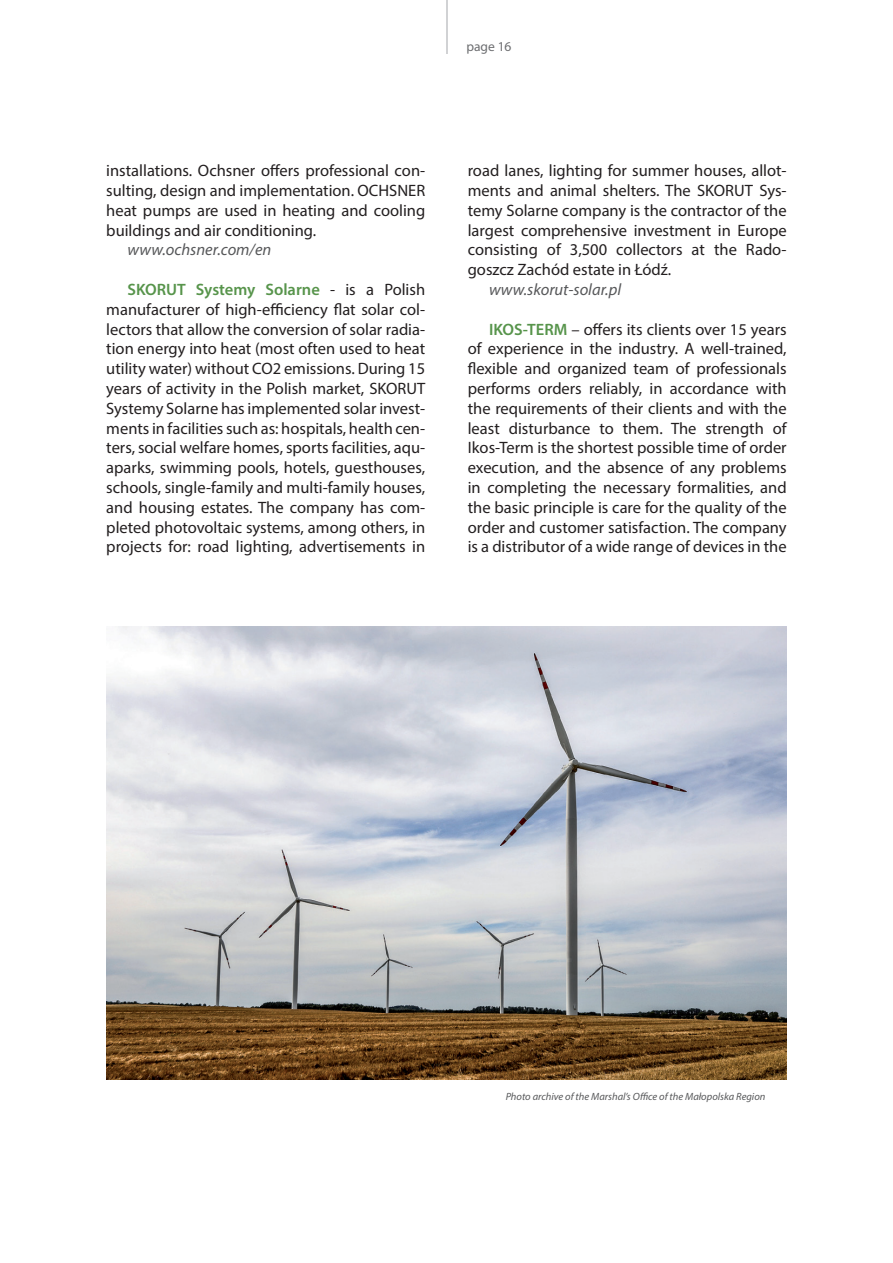
<style>
.page{position:relative;width:893px;height:1263px;background:#fff}
.page>*{position:absolute;margin:0;border:0;box-sizing:border-box;transform-origin:0 0}
.t1{font:16.5px/19.8px "Myriad Pro";color:#231f20;text-align:justify}
.t2{font:italic 16.5px "Myriad Pro";color:#57585a}
.t3{font:13.5px "Myriad Pro";color:#6c6d70}
.t4{font:italic 10.5px "Myriad Pro";color:#57585a}
.s1{font-weight:600;color:#57944b}
</style>
<div class="page">
<hr style="left:446px;top:0;width:2px;height:54px;background:#d1d2d4">
<img style="left:106px;top:626px;width:681px;height:453px">
<p class="t3" style="left:466px;top:38px;width:47px">page 16</p>
<p class="t1" style="left:106px;top:160px;width:320px">installations. Ochsner offers professional con&shy;sulting, design and implementation. OCHSNER heat pumps are used in heating and cooling buildings and air conditioning.</p>
<p class="t2" style="left:128px;top:240px;width:145px">www.ochsner.com/en</p>
<p class="t1" style="left:106px;top:279px;width:320px;text-indent:21px"><span class="s1">SKORUT Systemy Solarne</span> - is a Polish manufacturer of high-efficiency flat solar col&shy;lectors that allow the conversion of solar radia&shy;tion energy into heat (most often used to heat utility water) without CO2 emissions. During 15 years of activity in the Polish market, SKORUT Systemy Solarne has implemented solar invest&shy;ments in facilities such as: hospitals, health cen&shy;ters, social welfare homes, sports facilities, aqu&shy;aparks, swimming pools, hotels, guesthouses, schools, single-family and multi-family houses, and housing estates. The company has com&shy;pleted photovoltaic systems, among others, in projects for: road lighting, advertisements in</p>
<p class="t1" style="left:468px;top:160px;width:320px">road lanes, lighting for summer houses, allot&shy;ments and animal shelters. The SKORUT Sys&shy;temy Solarne company is the contractor of the largest comprehensive investment in Europe consisting of 3,500 collectors at the Rado&shy;goszcz Zachód estate in Łódź.</p>
<p class="t2" style="left:489px;top:279px;width:134px">www.skorut-solar.pl</p>
<p class="t1" style="left:468px;top:319px;width:320px;text-indent:21px"><span class="s1">IKOS-TERM</span> – offers its clients over 15 years of experience in the industry. A well-trained, flexible and organized team of professionals performs orders reliably, in accordance with the requirements of their clients and with the least disturbance to them. The strength of Ikos-Term is the shortest possible time of order execution, and the absence of any problems in completing the necessary formalities, and the basic principle is care for the quality of the order and customer satisfaction. The company is a distributor of a wide range of devices in the</p>
<p class="t4" style="left:506px;top:1090px;width:261px">Photo archive of the Marshal’s Office of the Małopolska Region</p>
</div>
